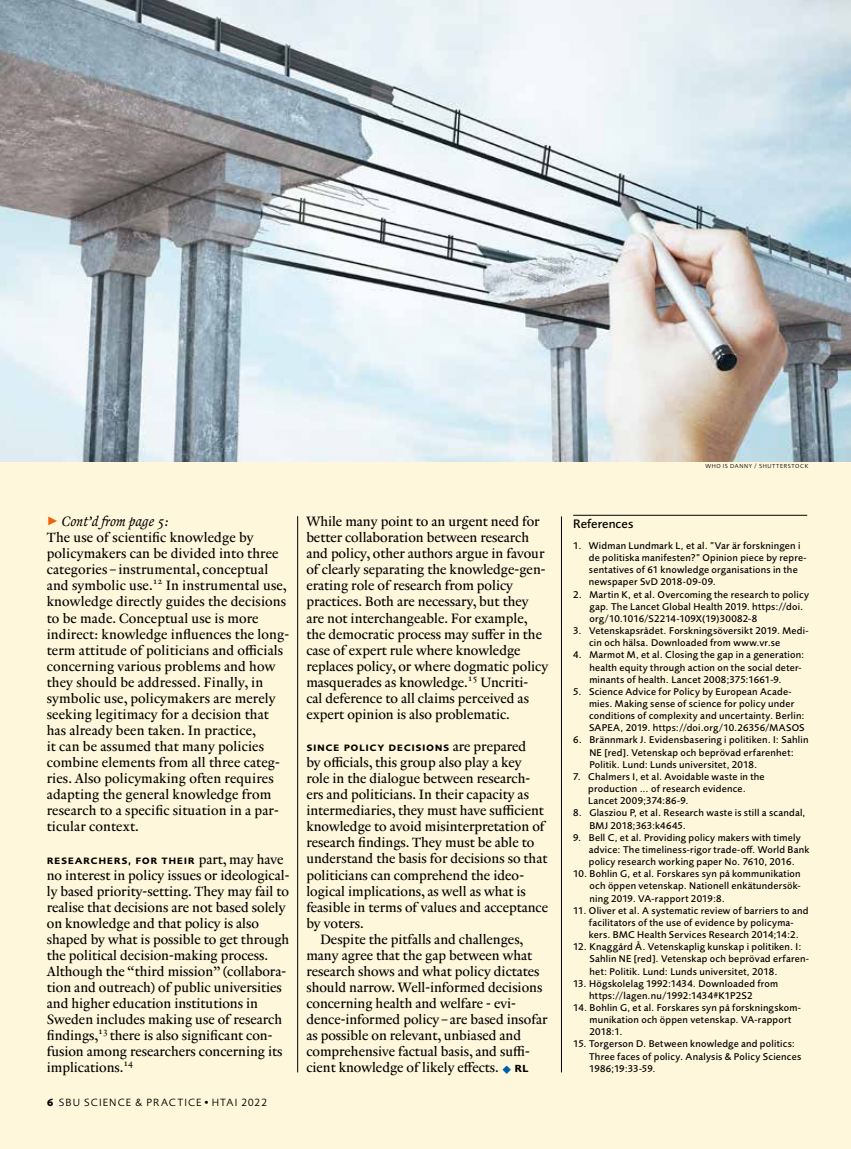
<style>
.page{position:relative;width:851px;height:1149px;background:#fff}
.page>*{position:absolute;margin:0;border:0;box-sizing:border-box;transform-origin:0 0}
.t1{font:13.8px/16px "Renard No 2";color:#000}
.t2{font:italic 13.8px "Renard No 2";color:#000}
.t3{font:500 12.75px "Foundry Sans";letter-spacing:.005em;color:#000}
.t4{font:600 12.15px "Foundry Sans Expert";letter-spacing:.045em;color:#000}
.t5{font:10.8px "Foundry Sans";letter-spacing:.105em;color:#000}
.t6{font:500 10.2px/12.1px "Foundry Sans";letter-spacing:.02em;color:#000}
.t7{font:6px "Foundry Sans";letter-spacing:.105em;color:#000}
.s1{font-family:"FF Dingbests";font-style:normal;font-size:18px;color:#ec6608}
.s2{font-family:"Renard No 2";font-weight:400;font-size:13.8px}
.s3{font-weight:700}
.s4{color:#005da9}
.s5{font-family:"Foundry Sans Expert";font-weight:600;font-size:13.5px}
</style>
<div class="page">
<div style="left:0;top:0;width:850px;height:1148px;background:#fff7db"></div>
<hr style="left:297px;top:516px;width:1px;height:555px;background:#000">
<hr style="left:561px;top:516px;width:1px;height:555px;background:#000">
<hr style="left:573px;top:515px;width:234px;height:1px;background:#000">
<img style="left:0;top:0;width:850px;height:461px">
<p class="t2" style="left:47px;top:513px;width:123px"><span class="s1">&gt;</span> Cont’d from page 5:</p>
<p class="t1" style="left:47px;top:530px;width:244px">The use of scientific knowledge by policymakers can be divided into three categories – instrumental, conceptual and symbolic use.<sup>12</sup> In instrumental use, knowledge directly guides the decisions to be made. Conceptual use is more indirect: knowledge influences the long&shy;term attitude of politicians and officials concerning various problems and how they should be addressed. Finally, in symbolic use, policymakers are merely seeking legitimacy for a decision that has already been taken. In practice,<br>it can be assumed that many policies combine elements from all three categ&shy;ries. Also policymaking often requires adapting the general knowledge from research to a specific situation in a par&shy;ticular context.</p>
<p class="t4" style="left:47px;top:852px;width:238px">researchers, for their <span class="s2">part, may have</span></p>
<p class="t1" style="left:47px;top:867px;width:244px">no interest in policy issues or ideological&shy;ly based priority-setting. They may fail to realise that decisions are not based solely on knowledge and that policy is also shaped by what is possible to get through the political decision-making process.<br>Although the “third mission” (collabora&shy;tion and outreach) of public universities and higher education institutions in Sweden includes making use of research findings,<sup>13</sup> there is also significant con&shy;fusion among researchers concerning its implications.<sup>14</sup></p>
<p class="t5" style="left:47px;top:1096px;width:221px"><span class="s3">6</span> SBU SCIENCE &amp; PRACTICE•HTAI 2022</p>
<p class="t1" style="left:306px;top:513px;width:243px">While many point to an urgent need for better collaboration between research and policy, other authors argue in favour of clearly separating the knowledge-gen&shy;erating role of research from policy practices. Both are necessary, but they are not interchangeable. For example, the democratic process may suffer in the case of expert rule where knowledge replaces policy, or where dogmatic policy masquerades as knowledge.<sup>15</sup> Uncriti-<br>cal deference to all claims perceived as expert opinion is also problematic.</p>
<p class="t4" style="left:306px;top:739px;width:221px">since policy decisions <span class="s2">are prepared</span></p>
<p class="t1" style="left:306px;top:754px;width:216px">by officials, this group also play a key</p>
<p class="t1" style="left:306px;top:770px;width:225px">role in the dialogue between research-</p>
<p class="t1" style="left:306px;top:786px;width:224px">ers and politicians. In their capacity as</p>
<p class="t1" style="left:306px;top:802px;width:239px">intermediaries, they must have sufficient</p>
<p class="t1" style="left:306px;top:818px;width:241px">knowledge to avoid misinterpretation of</p>
<p class="t1" style="left:306px;top:834px;width:229px">research findings. They must be able to</p>
<p class="t1" style="left:306px;top:851px;width:243px">understand the basis for decisions so that</p>
<p class="t1" style="left:306px;top:867px;width:219px">politicians can comprehend the ideo-</p>
<p class="t1" style="left:306px;top:883px;width:221px">logical implications, as well as what is</p>
<p class="t1" style="left:306px;top:899px;width:243px">feasible in terms of values and acceptance</p>
<p class="t1" style="left:306px;top:915px;width:59px">by voters.</p>
<p class="t1" style="left:320px;top:931px;width:205px">Despite the pitfalls and challenges,</p>
<p class="t1" style="left:306px;top:947px;width:227px">many agree that the gap between what</p>
<p class="t1" style="left:306px;top:963px;width:235px">research shows and what policy dictates</p>
<p class="t1" style="left:306px;top:979px;width:237px">should narrow. Well-informed decisions</p>
<p class="t1" style="left:306px;top:995px;width:211px">concerning health and welfare - evi-</p>
<p class="t1" style="left:306px;top:1011px;width:243px">dence-informed policy –are based insofar</p>
<p class="t1" style="left:306px;top:1027px;width:216px">as possible on relevant, unbiased and</p>
<p class="t1" style="left:306px;top:1043px;width:225px">comprehensive factual basis, and suffi-</p>
<p class="t1" style="left:306px;top:1059px;width:223px">cient knowledge of likely effects. <span class="s4">▲</span><span class="s5">rl</span></p>
<p class="t7" style="left:705px;top:462px;width:105px">WHO IS DANNY / SHUTTERSTOCK</p>
<p class="t3" style="left:573px;top:516px;width:62px">References</p>
<p class="t6" style="left:589px;top:539px;width:219px;text-indent:-16px">1. Widman Lundmark L, et al. ”Var är forskningen i de politiska manifesten?” Opinion piece by repre&shy;sentatives of 61 knowledge organisations in the newspaper SvD 2018-09-09.</p>
<p class="t6" style="left:589px;top:588px;width:221px;text-indent:-16px">2. Martin K, et al. Overcoming the research to policy gap. The Lancet Global Health 2019. https://doi. org/10.1016/S2214-109X(19)30082-8</p>
<p class="t6" style="left:589px;top:624px;width:221px;text-indent:-16px">3. Vetenskapsrådet. Forskningsöversikt 2019. Medi&shy;cin och hälsa. Downloaded from www.vr.se</p>
<p class="t6" style="left:589px;top:648px;width:216px;text-indent:-16px">4. Marmot M, et al. Closing the gap in a generation: health equity through action on the social deter&shy;minants of health. Lancet 2008;375:1661-9.</p>
<p class="t6" style="left:589px;top:685px;width:217px;text-indent:-16px">5. Science Advice for Policy by European Acade&shy;mies. Making sense of science for policy under conditions of complexity and uncertainty. Berlin:<br>SAPEA, 2019. https://doi.org/10.26356/MASOS</p>
<p class="t6" style="left:589px;top:734px;width:220px;text-indent:-16px">6. Brännmark J. Evidensbasering i politiken. I: Sahlin<br>NE [red]. Vetenskap och beprövad erfarenhet:<br>Politik. Lund: Lunds universitet, 2018.</p>
<p class="t6" style="left:588px;top:770px;width:178px;text-indent:-15px">7. Chalmers I, et al. Avoidable waste in the production ... of research evidence.<br>Lancet 2009;374:86-9.</p>
<p class="t6" style="left:589px;top:806px;width:217px;text-indent:-16px">8. Glasziou P, et al. Research waste is still a scandal,<br>BMJ 2018;363:k4645.</p>
<p class="t6" style="left:588px;top:831px;width:222px;text-indent:-16px">9. Bell C, et al. Providing policy makers with timely advice: The timeliness-rigor trade-off. World Bank policy research working paper No. 7610, 2016.</p>
<p class="t6" style="left:589px;top:867px;width:213px;text-align:justify;text-indent:-16px">10. Bohlin G, et al. Forskares syn på kommunikation och öppen vetenskap. Nationell enkätundersök&shy;ning 2019. VA-rapport 2019:8.</p>
<p class="t6" style="left:589px;top:904px;width:221px;text-indent:-16px">11. Oliver et al. A systematic review of barriers to and facilitators of the use of evidence by policyma&shy;kers. BMC Health Services Research 2014;14:2.</p>
<p class="t6" style="left:589px;top:940px;width:221px;text-indent:-16px">12. Knaggård Å. Vetenskaplig kunskap i politiken. I:<br>Sahlin NE [red]. Vetenskap och beprövad erfaren&shy;het: Politik. Lund: Lunds universitet, 2018.</p>
<p class="t6" style="left:589px;top:977px;width:191px;text-indent:-16px">13. Högskolelag 1992:1434. Downloaded from https://lagen.nu/1992:1434#K1P2S2</p>
<p class="t6" style="left:589px;top:1001px;width:213px;text-indent:-16px">14. Bohlin G, et al. Forskares syn på forskningskom&shy;munikation och öppen vetenskap. VA-rapport<br>2018:1.</p>
<p class="t6" style="left:589px;top:1037px;width:214px;text-indent:-16px">15. Torgerson D. Between knowledge and politics:<br>Three faces of policy. Analysis &amp; Policy Sciences<br>1986;19:33-59.</p>
</div>
